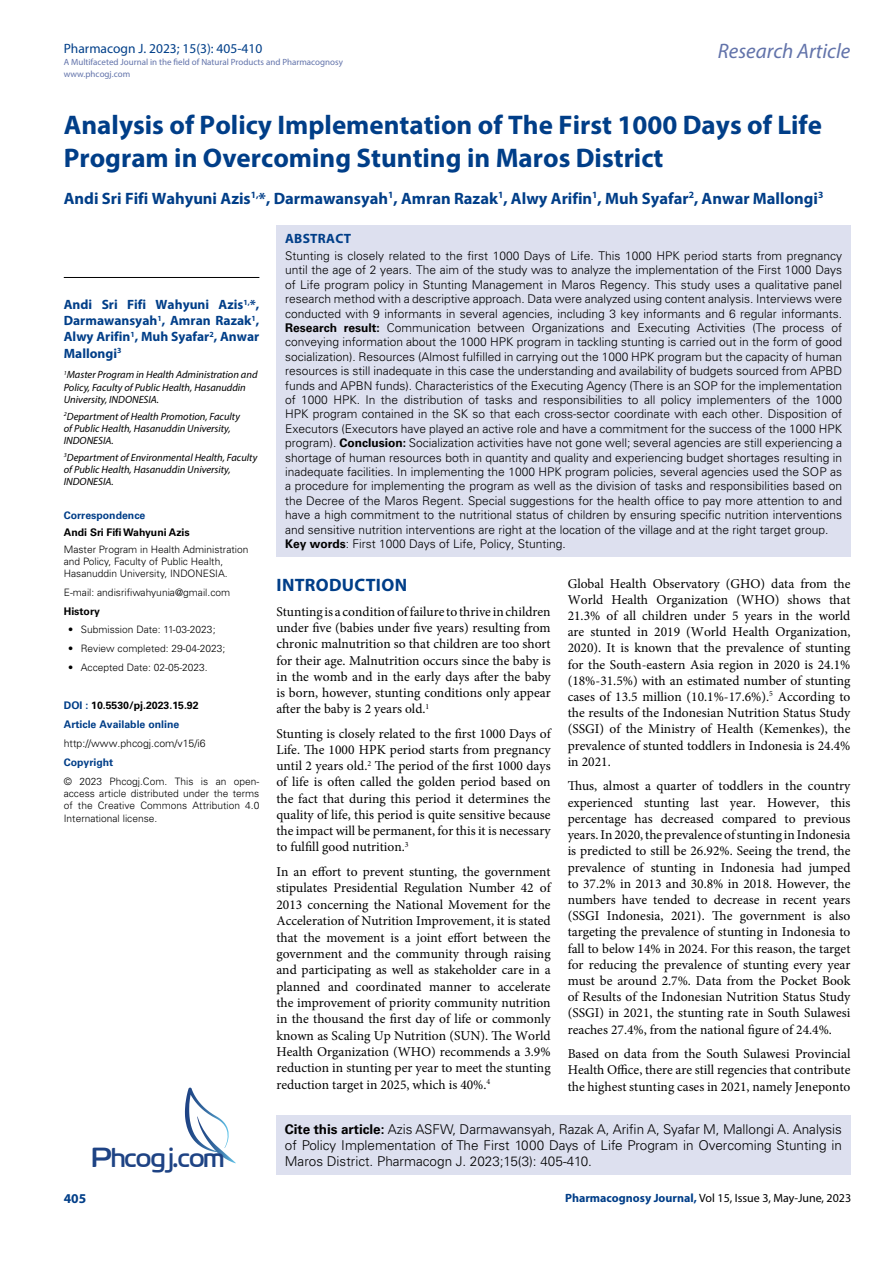
<style>
.page{position:relative;width:893px;height:1263px;background:#fff}
.page>*{position:absolute;margin:0;border:0;box-sizing:border-box;transform-origin:0 0}
.t1{font:27.6px "Cloud World";color:#1e4384}
.t2{font:700 27px/33px "Myriad Pro";color:#003e88}
.t3{font:italic 21px "Myriad Pro";color:#6273aa}
.t4{font:700 18px "Myriad Pro";letter-spacing:.015em;color:#003e88}
.t5{font:700 16.5px "Myriad Pro";color:#003e88}
.t6{font:13.5px/16.2px "Minion Pro";color:#000;text-align:justify}
.t7{font:300 13.5px/16.2px "Univers LT Std";color:#000}
.t8{font:700 13.5px/16.2px "Myriad Pro";color:#003e88;text-align:justify}
.t9{font:13.5px "Myriad Pro";color:#003f89}
.t10{font:700 13.5px "Myriad Pro";letter-spacing:.02em;color:#003e88}
.t11{font:300 12px/14.4px "Univers LT Std";color:#000}
.t12{font:12px "Myriad Pro";color:#000}
.t13{font:italic 10.5px/12.3px "Myriad Pro";color:#000}
.t14{font:700 10.5px/18.9px "Univers LT Std";color:#003e88}
.t15{font:700 10.5px "Univers LT Std";color:#000}
.t16{font:300 10.5px "Univers LT Std";color:#000}
.t17{font:300 10.2px/12.3px "Univers LT Std";color:#000}
.t18{font:9px/12px "Myriad Pro";color:#6273aa}
.s1{color:#000}
.s2{font-weight:700}
.s3{font-weight:700;color:#003e88}
</style>
<div class="page">
<div style="left:276px;top:1115px;width:574px;height:60px;background:#dde0ef"></div>
<svg style="left:185px;top:1087px;width:51px;height:76px"></svg>
<div style="left:277px;top:225px;width:574px;height:331px;background:#dde0ef"></div>
<hr style="left:64px;top:277px;width:195px;height:1px;background:#000">
<p class="t9" style="left:64px;top:40px;width:200px">Pharmacogn J. 2023; 15(3): 405-410</p>
<p class="t18" style="left:64px;top:55px;width:281px">A Multifaceted Journal in the field of Natural Products and Pharmacognosy www.phcogj.com</p>
<h3 class="t3" style="left:718px;top:38px;width:134px">Research Article</h3>
<h2 class="t2" style="left:64px;top:108px;width:760px">Analysis of Policy Implementation of The First 1000 Days of Life<br>Program in Overcoming Stunting in Maros District</h2>
<p class="t5" style="left:64px;top:187px;width:761px">Andi Sri Fifi Wahyuni Azis<sup>1,</sup>*, Darmawansyah<sup>1</sup>, Amran Razak<sup>1</sup>, Alwy Arifin<sup>1</sup>, Muh Syafar<sup>2</sup>, Anwar Mallongi<sup>3</sup></p>
<p class="t8" style="left:64px;top:296px;width:197px">Andi Sri Fifi Wahyuni Azis<sup>1,</sup>*, Darmawansyah<sup>1</sup>, Amran Razak<sup>1</sup>, Alwy Arifin<sup>1</sup>, Muh Syafar<sup>2</sup>, Anwar Mallongi<sup>3</sup></p>
<p class="t13" style="left:64px;top:369px;width:195px"><sup>1</sup>Master Program in Health Administration and<br>Policy, Faculty of Public Health, Hasanuddin<br>University, INDONESIA.</p>
<p class="t13" style="left:64px;top:410px;width:178px"><sup>2</sup>Department of Health Promotion, Faculty of Public Health, Hasanuddin University,<br>INDONESIA.</p>
<p class="t13" style="left:64px;top:451px;width:195px"><sup>3</sup>Department of Environmental Health, Faculty of Public Health, Hasanuddin University,<br>INDONESIA.</p>
<p class="t14" style="left:64px;top:506px;width:83px">Correspondence</p>
<p class="t15" style="left:64px;top:526px;width:127px">Andi Sri Fifi Wahyuni Azis</p>
<p class="t17" style="left:64px;top:543px;width:186px">Master Program in Health Administration and Policy, Faculty of Public Health,<br>Hasanuddin University, INDONESIA.</p>
<p class="t17" style="left:64px;top:586px;width:168px">E-mail: andisrifiwahyunia@gmail.com</p>
<p class="t15" style="left:64px;top:605px;width:38px">History</p>
<p class="t17" style="left:68px;top:624px;width:149px">• Submission Date: 11-03-2023;</p>
<p class="t17" style="left:68px;top:642px;width:159px">• Review completed: 29-04-2023;</p>
<p class="t17" style="left:68px;top:661px;width:141px">• Accepted Date: 02-05-2023.</p>
<p class="t14" style="left:64px;top:696px;width:136px">DOI : <span class="s1">10.5530/pj.2023.15.92<br></span>Article Available online</p>
<p class="t16" style="left:64px;top:737px;width:143px">http://www.phcogj.com/v15/i6</p>
<p class="t14" style="left:64px;top:753px;width:51px">Copyright</p>
<p class="t17" style="left:64px;top:775px;width:197px;text-align:justify">© 2023 Phcogj.Com. This is an open&shy;access article distributed under the terms of the Creative Commons Attribution 4.0<br>International license.</p>
<p class="t10" style="left:285px;top:230px;width:67px">ABSTRACT</p>
<p class="t11" style="left:285px;top:248px;width:559px">Stunting is closely related to the first 1000 Days of Life. This 1000 HPK period starts from pregnancy until the age of 2 years. The aim of the study was to analyze the implementation of the First 1000 Days of Life program policy in Stunting Management in Maros Regency. This study uses a qualitative panel research method with a descriptive approach. Data were analyzed using content analysis. Interviews were conducted with 9 informants in several agencies, including 3 key informants and 6 regular informants.<br><span class="s2">Research result:</span> Communication between Organizations and Executing Activities (The process of conveying information about the 1000 HPK program in tackling stunting is carried out in the form of good socialization). Resources (Almost fulfilled in carrying out the 1000 HPK program but the capacity of human resources is still inadequate in this case the understanding and availability of budgets sourced from APBD funds and APBN funds). Characteristics of the Executing Agency (There is an SOP for the implementation of 1000 HPK. In the distribution of tasks and responsibilities to all policy implementers of the 1000<br>HPK program contained in the SK so that each cross-sector coordinate with each other. Disposition of Executors (Executors have played an active role and have a commitment for the success of the 1000 HPK program). <span class="s2">Conclusion:</span> Socialization activities have not gone well; several agencies are still experiencing a shortage of human resources both in quantity and quality and experiencing budget shortages resulting in inadequate facilities. In implementing the 1000 HPK program policies, several agencies used the SOP as a procedure for implementing the program as well as the division of tasks and responsibilities based on the Decree of the Maros Regent. Special suggestions for the health office to pay more attention to and have a high commitment to the nutritional status of children by ensuring specific nutrition interventions and sensitive nutrition interventions are right at the location of the village and at the right target group.<br><span class="s2">Key words</span>: First 1000 Days of Life, Policy, Stunting.</p>
<h3 class="t4" style="left:277px;top:573px;width:132px">INTRODUCTION</h3>
<p class="t6" style="left:276px;top:604px;width:276px">Stunting is a condition of failure to thrive in children under five (babies under five years) resulting from chronic malnutrition so that children are too short for their age. Malnutrition occurs since the baby is in the womb and in the early days after the baby is born, however, stunting conditions only appear after the baby is 2 years old.<sup>1</sup></p>
<p class="t6" style="left:276px;top:725px;width:276px">Stunting is closely related to the first 1000 Days of Life. The 1000 HPK period starts from pregnancy until 2 years old.<sup>2</sup> The period of the first 1000 days of life is often called the golden period based on the fact that during this period it determines the quality of life, this period is quite sensitive because the impact will be permanent, for this it is necessary to fulfill good nutrition.<sup>3</sup></p>
<p class="t6" style="left:276px;top:864px;width:276px">In an effort to prevent stunting, the government stipulates Presidential Regulation Number 42 of 2013 concerning the National Movement for the Acceleration of Nutrition Improvement, it is stated that the movement is a joint effort between the government and the community through raising and participating as well as stakeholder care in a planned and coordinated manner to accelerate the improvement of priority community nutrition in the thousand the first day of life or commonly known as Scaling Up Nutrition (SUN). The World Health Organization (WHO) recommends a 3.9% reduction in stunting per year to meet the stunting reduction target in 2025, which is 40%.<sup>4</sup></p>
<p class="t6" style="left:568px;top:575px;width:284px">Global Health Observatory (GHO) data from the World Health Organization (WHO) shows that 21.3% of all children under 5 years in the world are stunted in 2019 (World Health Organization, 2020). It is known that the prevalence of stunting for the South-eastern Asia region in 2020 is 24.1% (18%-31.5%) with an estimated number of stunting cases of 13.5 million (10.1%-17.6%).<sup>5</sup> According to the results of the Indonesian Nutrition Status Study (SSGI) of the Ministry of Health (Kemenkes), the prevalence of stunted toddlers in Indonesia is 24.4% in 2021.</p>
<p class="t6" style="left:568px;top:778px;width:284px">Thus, almost a quarter of toddlers in the country experienced stunting last year. However, this percentage has decreased compared to previous years. In 2020, the prevalence of stunting in Indonesia is predicted to still be 26.92%. Seeing the trend, the prevalence of stunting in Indonesia had jumped to 37.2% in 2013 and 30.8% in 2018. However, the numbers have tended to decrease in recent years (SSGI Indonesia, 2021). The government is also targeting the prevalence of stunting in Indonesia to fall to below 14% in 2024. For this reason, the target for reducing the prevalence of stunting every year must be around 2.7%. Data from the Pocket Book of Results of the Indonesian Nutrition Status Study (SSGI) in 2021, the stunting rate in South Sulawesi reaches 27.4%, from the national figure of 24.4%.</p>
<p class="t6" style="left:568px;top:1046px;width:284px">Based on data from the South Sulawesi Provincial Health Office, there are still regencies that contribute the highest stunting cases in 2021, namely Jeneponto</p>
<p class="t7" style="left:285px;top:1121px;width:559px"><span class="s2">Cite this article:</span> Azis ASFW, Darmawansyah, Razak A, Arifin A, Syafar M, Mallongi A. Analysis of Policy Implementation of The First 1000 Days of Life Program in Overcoming Stunting in</p>
<h1 class="t1" style="left:92px;top:1136px;width:134px">Phcogj.com</h1>
<p class="t7" style="left:285px;top:1153px;width:309px">Maros District. Pharmacogn J. 2023;15(3): 405-410.</p>
<p class="t12" style="left:565px;top:1190px;width:288px"><span class="s3">Pharmacognosy Journal,</span> Vol 15, Issue 3, May-June, 2023</p>
<p class="t8" style="left:64px;top:1190px;width:24px">405</p>
</div>
